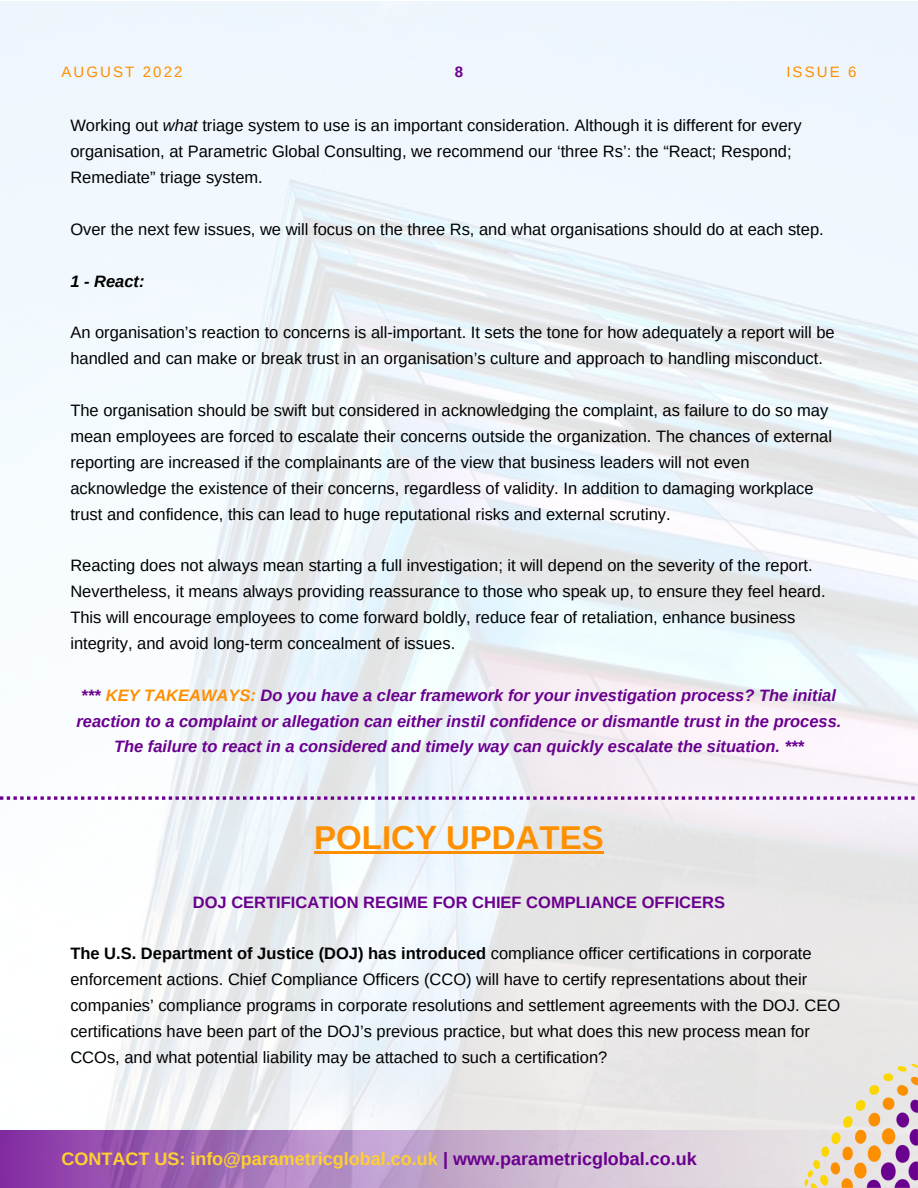
<style>
.page{position:relative;width:918px;height:1188px;background:#fff}
.page>*{position:absolute;margin:0;border:0;box-sizing:border-box;transform-origin:0 0}
.t1{font:700 33px "Arimo";color:#fe8f00}
.t2{font:700 18px "Arimo";color:#ffcf30}
.t3{font:16.5px/25.8px "Arimo";color:#000}
.t4{font:italic 700 16.5px/25.8px "Arimo";color:#6a008e;text-align:center}
.t5{font:700 16.5px "Arimo";color:#6a008e}
.t6{font:italic 700 16.5px "Arimo";color:#000}
.t7{font:15px "Arimo";letter-spacing:.14em;color:#fe8f00}
.t8{font:700 15px "Arimo";color:#6a008e}
.s1{font-style:italic}
.s2{font-style:normal}
.s3{color:#fe8f00}
.s4{font-weight:700}
.s5{color:#6a008e}
</style>
<div class="page">
<img style="left:0;top:2px;width:918px;height:1186px">
<hr style="left:314px;top:851px;width:123px;height:3px;background:#fe8f00">
<svg style="left:437px;top:851px;width:9px;height:3px"></svg>
<hr style="left:446px;top:851px;width:158px;height:3px;background:#fe8f00">
<svg style="left:0;top:796px;width:915px;height:4px"></svg>
<img style="left:796px;top:1034px;width:122px;height:154px">
<p class="t7" style="left:61px;top:64px;width:123px">AUGUST 2022</p>
<p class="t8" style="left:455px;top:64px;width:10px">8</p>
<p class="t7" style="left:786px;top:64px;width:72px">ISSUE 6</p>
<p class="t3" style="left:70px;top:113px;width:733px">Working out <span class="s1">what</span> triage system to use is an important consideration. Although it is different for every organisation, at Parametric Global Consulting, we recommend our ‘three Rs’: the “React; Respond;<br>Remediate” triage system.</p>
<p class="t3" style="left:70px;top:216px;width:755px">Over the next few issues, we will focus on the three Rs, and what organisations should do at each step.</p>
<p class="t6" style="left:70px;top:272px;width:76px">1 - React:</p>
<p class="t3" style="left:70px;top:320px;width:766px">An organisation’s reaction to concerns is all-important. It sets the tone for how adequately a report will be handled and can make or break trust in an organisation’s culture and approach to handling misconduct.</p>
<p class="t3" style="left:70px;top:397px;width:763px">The organisation should be swift but considered in acknowledging the complaint, as failure to do so may mean employees are forced to escalate their concerns outside the organization. The chances of external reporting are increased if the complainants are of the view that business leaders will not even acknowledge the existence of their concerns, regardless of validity. In addition to damaging workplace trust and confidence, this can lead to huge reputational risks and external scrutiny.</p>
<p class="t3" style="left:70px;top:553px;width:757px">Reacting does not always mean starting a full investigation; it will depend on the severity of the report.<br>Nevertheless, it means always providing reassurance to those who speak up, to ensure they feel heard.<br>This will encourage employees to come forward boldly, reduce fear of retaliation, enhance business integrity, and avoid long-term concealment of issues.</p>
<p class="t4" style="left:76px;top:682px;width:767px"><span class="s2">***</span> <span class="s3">KEY TAKEAWAYS:</span> Do you have a clear framework for your investigation process? The initial reaction to a complaint or allegation can either instil confidence or dismantle trust in the process.<br>The failure to react in a considered and timely way can quickly escalate the situation. ***</p>
<h1 class="t1" style="left:314px;top:819px;width:291px">POLICY UPDATES</h1>
<p class="t5" style="left:193px;top:893px;width:534px">DOJ CERTIFICATION REGIME FOR CHIEF COMPLIANCE OFFICERS</p>
<p class="t3" style="left:70px;top:941px;width:771px"><span class="s4">The U.S. Department of Justice (DOJ) has introduced</span> compliance officer certifications in corporate enforcement actions. Chief Compliance Officers (CCO) will have to certify representations about their companies’ compliance programs in corporate resolutions and settlement agreements with the DOJ. CEO certifications have been part of the DOJ’s previous practice, but what does this new process mean for CCOs, and what potential liability may be attached to such a certification?</p>
<p class="t2" style="left:61px;top:1149px;width:637px">CONTACT US: info@parametricglobal.co.uk <span class="s5">| www.parametricglobal.co.uk</span></p>
</div>
